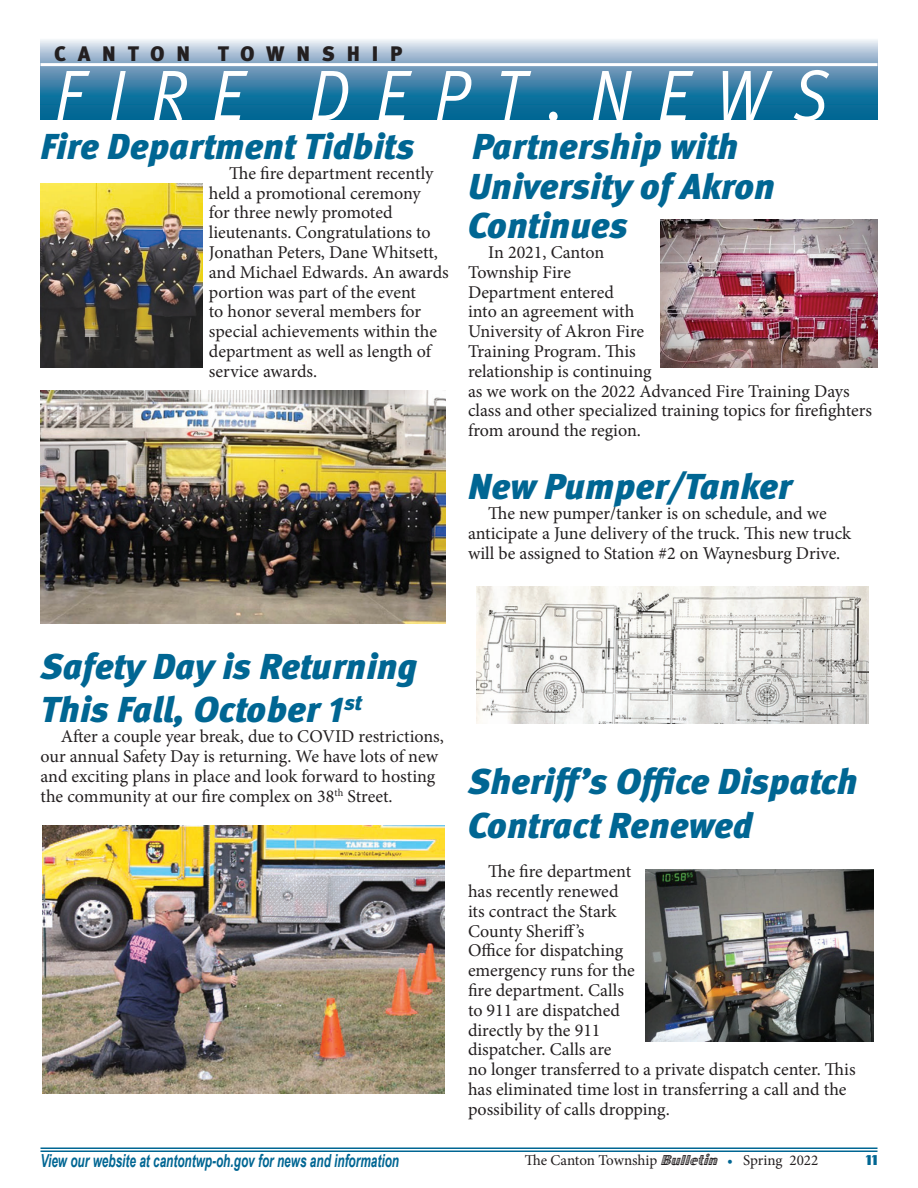
<style>
.page{position:relative;width:918px;height:1188px;background:#fff}
.page>*{position:absolute;margin:0;border:0;box-sizing:border-box;transform-origin:0 0}
.t1{font:italic 72px "Meta Pro";letter-spacing:.39em;color:#fff;scale:.9 1}
.t2{font:italic 900 36px/43.2px "Meta Pro";color:#006693}
.t3{font:900 21px "Meta Pro";letter-spacing:.56em;color:#231f20}
.t4{font:18px/19.8px "Minion Pro";letter-spacing:-.005em;color:#231f20}
.t5{font:italic 700 18px "Arial Narrow";color:#006693;scale:.8 1}
.t6{font:15px "Minion Pro";letter-spacing:-.005em;color:#231f20}
.t7{font:15px "Boca Raton ICG Solid";color:#006693}
.s1{font-family:"Boca Raton ICG";font-style:italic}
.s2{color:#006693}
</style>
<div class="page">
<hr style="left:40px;top:1148px;width:838px;height:1px;background:#006693">
<hr style="left:40px;top:1151px;width:838px;height:1px;background:#006693">
<svg style="left:40px;top:39px;width:838px;height:80px;background:#5894b5"></svg>
<hr style="left:40px;top:63px;width:838px;height:3px;background:#fff">
<img style="left:40px;top:183px;width:162px;height:185px">
<img style="left:40px;top:391px;width:406px;height:232px">
<img style="left:43px;top:825px;width:402px;height:268px">
<img style="left:661px;top:219px;width:217px;height:149px">
<img style="left:477px;top:586px;width:392px;height:138px">
<img style="left:645px;top:870px;width:229px;height:171px">
<p class="t3" style="left:54px;top:40px;width:137px">CANTON</p>
<p class="t3" style="left:218px;top:40px;width:186px">TOWNSHIP</p>
<h1 class="t1" style="left:54px;top:50px;width:862px">FIRE DEPT.NEWS</h1>
<h2 class="t2" style="left:40px;top:126px;width:376px">Fire Department Tidbits</h2>
<p class="t4" style="left:209px;top:163px;width:241px;text-indent:20px">The fire department recently held a promotional ceremony<br>for three newly promoted lieutenants. Congratulations to<br>Jonathan Peters, Dane Whitsett, and Michael Edwards. An awards portion was part of the event<br>to honor several members for special achievements within the department as well as length of service awards.</p>
<h2 class="t2" style="left:468px;top:128px;width:309px;line-height:39.6px">Partnership with<br>University of Akron<br>Continues</h2>
<p class="t4" style="left:468px;top:242px;width:406px;text-indent:20px">In 2021, Canton<br>Township Fire<br>Department entered<br>into an agreement with<br>University of Akron Fire<br>Training Program. This<br>relationship is continuing<br>as we work on the 2022 Advanced Fire Training Days class and other specialized training topics for firefighters from around the region.</p>
<h2 class="t2" style="left:468px;top:466px;width:326px">New Pumper/Tanker</h2>
<p class="t4" style="left:468px;top:503px;width:385px;text-indent:20px">The new pumper/tanker is on schedule, and we anticipate a June delivery of the truck. This new truck will be assigned to Station #2 on Waynesburg Drive.</p>
<h2 class="t2" style="left:40px;top:646px;width:379px">Safety Day is Returning<br>This Fall, October 1<sup>st</sup></h2>
<p class="t4" style="left:40px;top:727px;width:405px;text-indent:20px">After a couple year break, due to COVID restrictions, our annual Safety Day is returning. We have lots of new and exciting plans in place and look forward to hosting the community at our fire complex on 38<sup>th</sup> Street.</p>
<h2 class="t2" style="left:468px;top:761px;width:391px">Sheriff’s Office Dispatch<br>Contract Renewed</h2>
<p class="t4" style="left:468px;top:862px;width:389px;text-indent:20px">The fire department<br>has recently renewed<br>its contract the Stark<br>County Sheriff’s<br>Office for dispatching<br>emergency runs for the<br>fire department. Calls<br>to 911 are dispatched<br>directly by the 911<br>dispatcher. Calls are<br>no longer transferred to a private dispatch center. This has eliminated time lost in transferring a call and the possibility of calls dropping.</p>
<p class="t5" style="left:40px;top:1150px;width:450px">View our website at cantontwp-oh.gov for news and information</p>
<p class="t6" style="left:525px;top:1150px;width:295px">The Canton Township <span class="s1">Bulletin</span> <span class="s2">•</span> Spring 2022</p>
<p class="t7" style="left:866px;top:1152px;width:13px">11</p>
</div>
